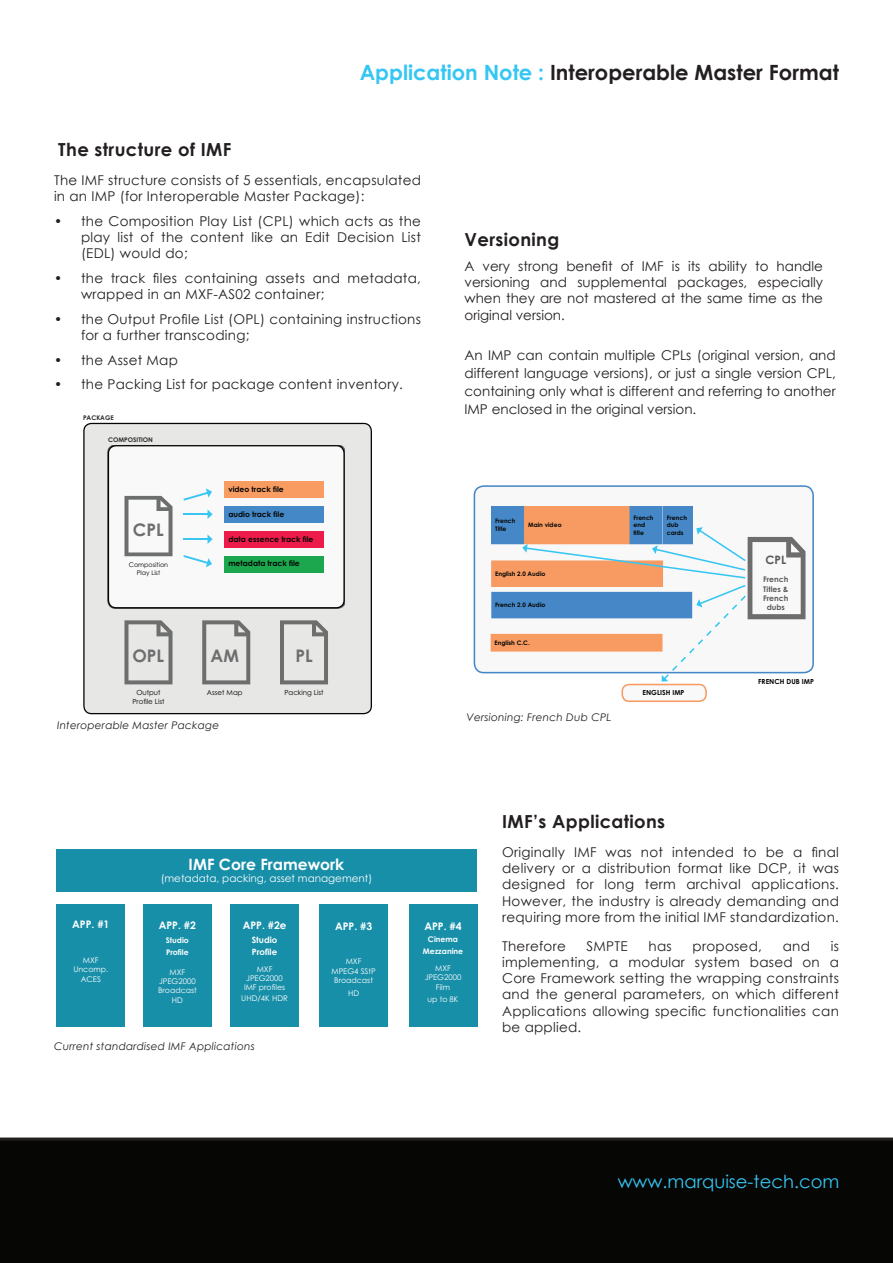
<style>
.page{position:relative;width:893px;height:1263px;background:#fff}
.page>*{position:absolute;margin:0;border:0;box-sizing:border-box;transform-origin:0 0}
.t1{font:700 21px "Century Gothic";color:#231f20}
.t2{font:700 18px "Century Gothic";letter-spacing:.02em;color:#231f20}
.t3{font:18px "Century Gothic";color:#35c6f4}
.t4{font:700 17.25px "Century Gothic";color:#6d6e6e}
.t5{font:700 15.6px "Century Gothic";color:#fff}
.t6{font:13.5px/16.2px "Century Gothic";letter-spacing:.02em;color:#231f20;text-align:justify}
.t7{font:700 11.55px "Century Gothic";color:#5b5958}
.t8{font:italic 10.5px "Century Gothic";letter-spacing:.02em;color:#231f20}
.t9{font:10.35px "Century Gothic";color:#fff}
.t10{font:700 10.35px "Century Gothic";color:#fff}
.t11{font:700 8.7px/12.5px "Century Gothic";color:#fff}
.t12{font:7.8px/9.3px "Century Gothic";color:#fff;text-align:center}
.t13{font:700 7.8px/12.5px "Century Gothic";color:#fff}
.t14{font:700 7.8px/9.3px "Century Gothic";color:#5b5958;text-align:center}
.t15{font:700 7.65px "Century Gothic";color:#040503}
.t16{font:7.05px/8.4px "Century Gothic";color:#040503;text-align:center}
.t17{font:700 6.9px "Century Gothic";color:#040503}
.t18{font:6.45px/7.6px "Century Gothic";color:#040503;text-align:center}
.t19{font:700 6.45px "Century Gothic";color:#2b2c2b}
.t20{font:700 6.15px/7.4px "Century Gothic";color:#040503}
.s1{color:#35c6f4}
</style>
<div class="page">
<div style="left:474px;top:486px;width:339px;height:187px;background:#f8f8f8;border-radius:9px"></div>
<div style="left:474px;top:485px;width:340px;height:188px;border:2px solid #4688c7;border-radius:9px"></div>
<div style="left:492px;top:507px;width:32px;height:37px;background:#4688c7"></div>
<div style="left:491px;top:506px;width:33px;height:38px;border:1px solid #4688c7"></div>
<div style="left:630px;top:507px;width:32px;height:37px;background:#4688c7"></div>
<div style="left:629px;top:506px;width:33px;height:38px;border:1px solid #4688c7"></div>
<div style="left:663px;top:507px;width:29px;height:37px;background:#4688c7"></div>
<div style="left:663px;top:506px;width:30px;height:38px;border:1px solid #4688c7"></div>
<div style="left:525px;top:507px;width:104px;height:37px;background:#f89b62"></div>
<div style="left:524px;top:506px;width:105px;height:38px;border:1px solid #f89b62"></div>
<div style="left:492px;top:561px;width:171px;height:25px;background:#f89b62"></div>
<div style="left:491px;top:561px;width:172px;height:26px;border:1px solid #f89b62"></div>
<div style="left:492px;top:592px;width:200px;height:26px;background:#4688c7"></div>
<div style="left:491px;top:592px;width:201px;height:26px;border:1px solid #4688c7"></div>
<div style="left:491px;top:634px;width:171px;height:17px;background:#f89b62"></div>
<div style="left:622px;top:684px;width:84px;height:17px;background:#f9f9f9;border-radius:7px"></div>
<div style="left:621px;top:684px;width:86px;height:18px;border:2px solid #f89b62;border-radius:7px"></div>
<svg style="left:522px;top:527px;width:283px;height:154px"></svg>
<div style="left:57px;top:904px;width:68px;height:123px;background:#188fa9"></div>
<div style="left:143px;top:904px;width:69px;height:123px;background:#188fa9"></div>
<div style="left:409px;top:904px;width:68px;height:123px;background:#188fa9"></div>
<div style="left:320px;top:904px;width:68px;height:123px;background:#188fa9"></div>
<div style="left:57px;top:849px;width:420px;height:43px;background:#188fa9"></div>
<div style="left:230px;top:904px;width:69px;height:123px;background:#188fa9"></div>
<div style="left:0;top:1137px;width:893px;height:126px;background:#060604"></div>
<div style="left:83px;top:423px;width:289px;height:291px;background:#e7e7e6"></div>
<svg style="left:124px;top:620px;width:49px;height:64px;background:#c5c5c4"></svg>
<svg style="left:202px;top:620px;width:48px;height:64px;background:#c4c5c4"></svg>
<svg style="left:280px;top:620px;width:48px;height:64px;background:#c4c4c4"></svg>
<svg style="left:108px;top:445px;width:237px;height:163px"></svg>
<h1 class="t1" style="left:360px;top:57px;width:481px"><span class="s1">Application Note :</span> Interoperable Master Format</h1>
<h2 class="t2" style="left:58px;top:136px;width:175px">The structure of IMF</h2>
<p class="t6" style="left:54px;top:172px;width:368px">The IMF structure consists of 5 essentials, encapsulated in an IMP (for Interoperable Master Package):</p>
<p class="t6" style="left:81px;top:213px;width:341px;text-indent:-27px">• the Composition Play List (CPL) which acts as the play list of the content like an Edit Decision List (EDL) would do;</p>
<p class="t6" style="left:81px;top:270px;width:341px;text-indent:-27px">• the track files containing assets and metadata, wrapped in an MXF-AS02 container;</p>
<p class="t6" style="left:81px;top:311px;width:342px;text-indent:-27px">• the Output Profile List (OPL) containing instructions for a further transcoding;</p>
<p class="t6" style="left:54px;top:352px;width:125px">• the Asset Map</p>
<p class="t6" style="left:54px;top:376px;width:350px">• the Packing List for package content inventory.</p>
<p class="t19" style="left:83px;top:413px;width:32px">PACKAGE</p>
<p class="t19" style="left:108px;top:434px;width:46px">COMPOSITION</p>
<p class="t4" style="left:133px;top:517px;width:32px">CPL</p>
<p class="t18" style="left:129px;top:561px;width:41px">Composition<br>Play List</p>
<p class="t15" style="left:228px;top:483px;width:57px">video track file</p>
<p class="t15" style="left:228px;top:508px;width:57px">audio track file</p>
<p class="t15" style="left:228px;top:533px;width:87px">data essence track file</p>
<p class="t15" style="left:228px;top:558px;width:73px">metadata track file</p>
<p class="t4" style="left:132px;top:643px;width:33px">OPL</p>
<p class="t4" style="left:211px;top:643px;width:30px">AM</p>
<p class="t4" style="left:295px;top:643px;width:19px">PL</p>
<p class="t16" style="left:132px;top:688px;width:34px">Output<br>Profile List</p>
<p class="t16" style="left:207px;top:688px;width:37px">Asset Map</p>
<p class="t16" style="left:284px;top:688px;width:41px">Packing List</p>
<p class="t8" style="left:57px;top:718px;width:164px">Interoperable Master Package</p>
<h2 class="t2" style="left:464px;top:226px;width:96px">Versioning</h2>
<p class="t6" style="left:464px;top:258px;width:360px">A very strong benefit of IMF is its ability to handle versioning and supplemental packages, especially when they are not mastered at the same time as the original version.</p>
<p class="t6" style="left:464px;top:346px;width:373px;line-height:18px">An IMP can contain multiple CPLs (original version, and different language versions), or just a single version CPL, containing only what is different and referring to another IMP enclosed in the original version.</p>
<p class="t20" style="left:495px;top:517px;width:22px">French<br>Title</p>
<p class="t20" style="left:633px;top:514px;width:22px">French end title</p>
<p class="t20" style="left:667px;top:514px;width:22px">French dub cards</p>
<p class="t20" style="left:528px;top:521px;width:35px">Main video</p>
<p class="t20" style="left:495px;top:569px;width:52px">English 2.0 Audio</p>
<p class="t20" style="left:495px;top:601px;width:52px">French 2.0 Audio</p>
<p class="t20" style="left:495px;top:638px;width:37px">English C.C.</p>
<p class="t8" style="left:466px;top:710px;width:146px">Versioning: French Dub CPL</p>
<p class="t17" style="left:642px;top:687px;width:44px">ENGLISH IMP</p>
<p class="t7" style="left:765px;top:551px;width:22px">CPL</p>
<p class="t14" style="left:763px;top:574px;width:27px">French<br>Titles &amp;<br>French dubs</p>
<p class="t17" style="left:758px;top:676px;width:57px">FRENCH DUB IMP</p>
<p class="t10" style="left:72px;top:917px;width:39px">APP. #1</p>
<p class="t12" style="left:73px;top:955px;width:36px">MXF<br>Uncomp.<br>ACES</p>
<p class="t5" style="left:189px;top:852px;width:157px">IMF Core Framework</p>
<p class="t9" style="left:161px;top:871px;width:213px">(metadata, packing, asset management)</p>
<p class="t10" style="left:243px;top:917px;width:45px">APP. #2e</p>
<p class="t11" style="left:252px;top:933px;width:27px">Studio<br>Profile</p>
<p class="t12" style="left:244px;top:964px;width:43px">MXF<br>JPEG2000<br>IMF profiles</p>
<p class="t12" style="left:241px;top:993px;width:48px">UHD/4K HDR</p>
<p class="t10" style="left:159px;top:917px;width:39px">APP. #2</p>
<p class="t13" style="left:166px;top:933px;width:25px">Studio<br>Profile</p>
<p class="t12" style="left:158px;top:967px;width:40px">MXF<br>JPEG2000<br>Broadcast<br>HD</p>
<p class="t10" style="left:335px;top:918px;width:39px">APP. #3</p>
<p class="t12" style="left:331px;top:957px;width:46px">MXF<br>MPEG4 SStP<br>Broadcast</p>
<p class="t12" style="left:348px;top:988px;width:13px">HD</p>
<p class="t8" style="left:54px;top:1039px;width:202px">Current standardised IMF Applications</p>
<p class="t10" style="left:424px;top:918px;width:39px">APP. #4</p>
<p class="t13" style="left:423px;top:932px;width:42px;text-align:center">Cinema<br>Mezzanine</p>
<p class="t12" style="left:425px;top:963px;width:38px">MXF<br>JPEG2000<br>Film</p>
<p class="t12" style="left:427px;top:995px;width:33px">up to 8K</p>
<h2 class="t2" style="left:502px;top:808px;width:165px">IMF’s Applications</h2>
<p class="t6" style="left:502px;top:844px;width:338px">Originally IMF was not intended to be a final delivery or a distribution format like DCP, it was designed for long term archival applications.<br>However, the industry is already demanding and requiring more from the initial IMF standardization.</p>
<p class="t6" style="left:502px;top:938px;width:65px">Therefore</p>
<p class="t6" style="left:587px;top:938px;width:43px">SMPTE</p>
<p class="t6" style="left:649px;top:938px;width:25px">has</p>
<p class="t6" style="left:693px;top:938px;width:71px">proposed,</p>
<p class="t6" style="left:783px;top:938px;width:29px">and</p>
<p class="t6" style="left:502px;top:938px;width:338px;text-indent:329px">is implementing, a modular system based on a Core Framework setting the wrapping constraints and the general parameters, on which different Applications allowing specific functionalities can be applied.</p>
<h2 class="t3" style="left:618px;top:1169px;width:223px">www.marquise-tech.com</h2>
</div>
